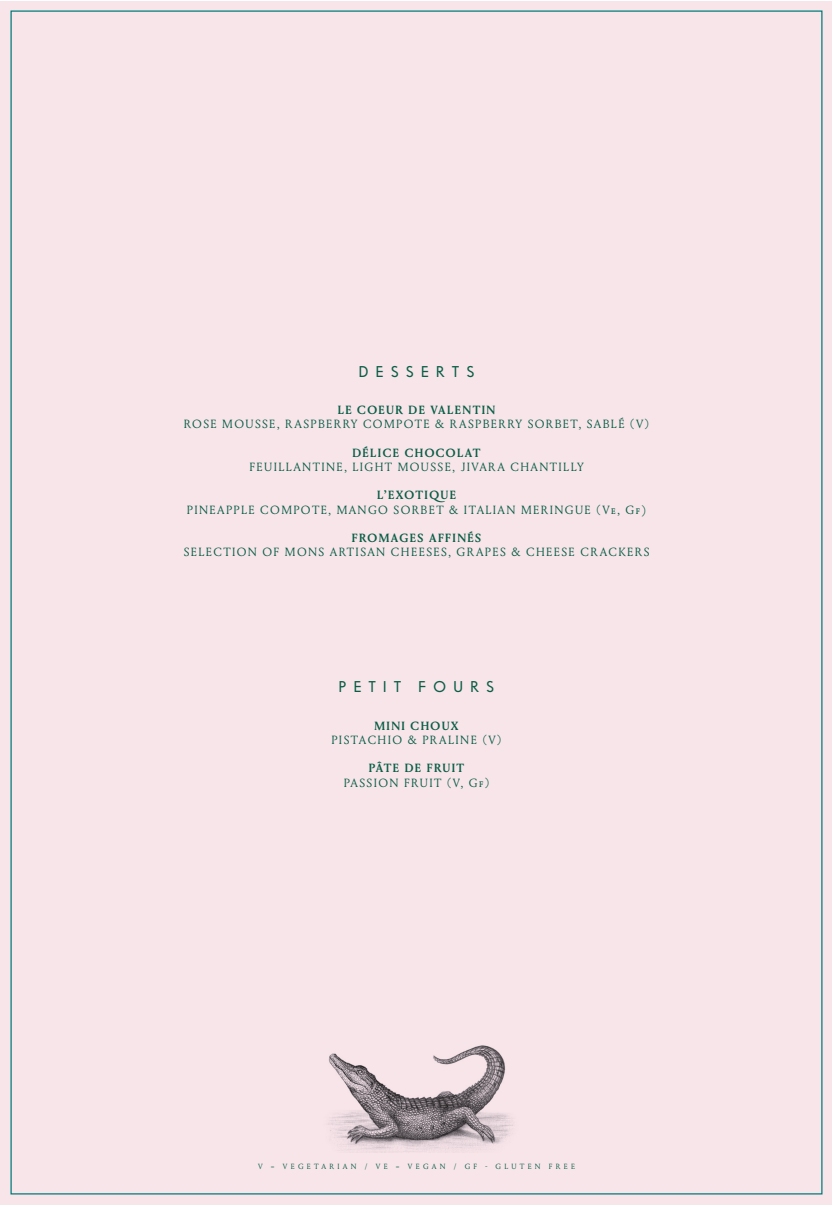
<style>
.page{position:relative;width:833px;height:1205px;background:#fff}
.page>*{position:absolute;margin:0;border:0;box-sizing:border-box;transform-origin:0 0}
.t1{font:13.75px "Vogue";letter-spacing:.5em;color:#0a5e45}
.t2{font:11.88px "Louize";letter-spacing:.115em;color:#0a5e45}
.t3{font:700 11.88px "Louize";letter-spacing:.115em;color:#0a5e45}
.t4{font:7.5px "Louize";letter-spacing:.435em;color:#0a5e45}
</style>
<div class="page">
<div style="left:1px;top:1px;width:831px;height:1203px;background:#f7e5ea"></div>
<img style="left:328px;top:1045px;width:185px;height:107px">
<p class="t1" style="left:358px;top:362px;width:117px">DESSERTS</p>
<p class="t3" style="left:430px;top:401px;width:66px">VALENTIN</p>
<p class="t3" style="left:357px;top:401px;width:47px">COEUR</p>
<p class="t3" style="left:408px;top:401px;width:18px">DE</p>
<p class="t3" style="left:338px;top:401px;width:15px">LE</p>
<p class="t2" style="left:587px;top:416px;width:39px">SABLÉ</p>
<p class="t2" style="left:630px;top:416px;width:21px">(V(</p>
<p class="t2" style="left:285px;top:416px;width:74px">RASPBERRY</p>
<p class="t2" style="left:450px;top:416px;width:74px">RASPBERRY</p>
<p class="t2" style="left:184px;top:416px;width:34px">ROSE</p>
<p class="t2" style="left:222px;top:416px;width:59px">MOUSSE,</p>
<p class="t2" style="left:363px;top:416px;width:68px">COMPOTE</p>
<p class="t2" style="left:435px;top:416px;width:11px">&amp;</p>
<p class="t2" style="left:527px;top:416px;width:55px">SORBET,</p>
<p class="t3" style="left:352px;top:443px;width:48px">DÉLICE</p>
<p class="t3" style="left:405px;top:443px;width:77px">CHOCOLAT</p>
<p class="t2" style="left:249px;top:458px;width:99px">FEUILLANTINE,</p>
<p class="t2" style="left:461px;top:458px;width:46px">JIVARA</p>
<p class="t2" style="left:510px;top:458px;width:75px">CHANTILLY</p>
<p class="t2" style="left:352px;top:458px;width:41px">LIGHT</p>
<p class="t2" style="left:398px;top:458px;width:59px">MOUSSE,</p>
<p class="t3" style="left:377px;top:486px;width:80px">’L EXOTIQUE</p>
<p class="t2" style="left:596px;top:501px;width:52px">(Ve, Gf(</p>
<p class="t2" style="left:187px;top:501px;width:69px">PINEAPPLE</p>
<p class="t2" style="left:337px;top:501px;width:53px">MANGO</p>
<p class="t2" style="left:464px;top:501px;width:53px">ITALIAN</p>
<p class="t2" style="left:260px;top:501px;width:72px">COMPOTE,</p>
<p class="t2" style="left:393px;top:501px;width:52px">SORBET</p>
<p class="t2" style="left:449px;top:501px;width:11px">&amp;</p>
<p class="t2" style="left:521px;top:501px;width:71px">MERINGUE</p>
<p class="t3" style="left:429px;top:529px;width:54px">AFFINÉS</p>
<p class="t3" style="left:352px;top:529px;width:73px">FROMAGES</p>
<p class="t2" style="left:330px;top:544px;width:57px">ARTISAN</p>
<p class="t2" style="left:456px;top:544px;width:51px">GRAPES</p>
<p class="t2" style="left:580px;top:544px;width:70px">CRACKERS</p>
<p class="t2" style="left:184px;top:544px;width:75px">SELECTION</p>
<p class="t2" style="left:262px;top:544px;width:18px">OF</p>
<p class="t2" style="left:285px;top:544px;width:41px">MONS</p>
<p class="t2" style="left:391px;top:544px;width:62px">CHEESES,</p>
<p class="t2" style="left:511px;top:544px;width:11px">&amp;</p>
<p class="t2" style="left:526px;top:544px;width:50px">CHEESE</p>
<p class="t1" style="left:338px;top:677px;width:64px">PETIT</p>
<p class="t1" style="left:418px;top:677px;width:78px">FOURS</p>
<p class="t3" style="left:410px;top:716px;width:50px">CHOUX</p>
<p class="t3" style="left:374px;top:716px;width:32px">MINI</p>
<p class="t2" style="left:482px;top:731px;width:21px">(V(</p>
<p class="t2" style="left:331px;top:731px;width:72px">PISTACHIO</p>
<p class="t2" style="left:422px;top:731px;width:56px">PRALINE</p>
<p class="t2" style="left:408px;top:731px;width:11px">&amp;</p>
<p class="t3" style="left:369px;top:759px;width:32px">PÂTE</p>
<p class="t3" style="left:405px;top:759px;width:18px">DE</p>
<p class="t3" style="left:427px;top:759px;width:39px">FRUIT</p>
<p class="t2" style="left:404px;top:774px;width:87px">FRUIT (V, Gf(</p>
<p class="t2" style="left:344px;top:774px;width:56px">PASSION</p>
<p class="t4" style="left:258px;top:1161px;width:6px">V</p>
<p class="t4" style="left:271px;top:1161px;width:5px">=</p>
<p class="t4" style="left:283px;top:1161px;width:75px">VEGETARIAN</p>
<p class="t4" style="left:365px;top:1161px;width:4px">/</p>
<p class="t4" style="left:376px;top:1161px;width:13px">V E</p>
<p class="t4" style="left:396px;top:1161px;width:5px">=</p>
<p class="t4" style="left:408px;top:1161px;width:39px">VEGAN</p>
<p class="t4" style="left:454px;top:1161px;width:4px">/</p>
<p class="t4" style="left:465px;top:1161px;width:14px">G F</p>
<p class="t4" style="left:485px;top:1161px;width:3px">-</p>
<p class="t4" style="left:495px;top:1161px;width:47px">GLUTEN</p>
<p class="t4" style="left:549px;top:1161px;width:28px">FREE</p>
</div>
